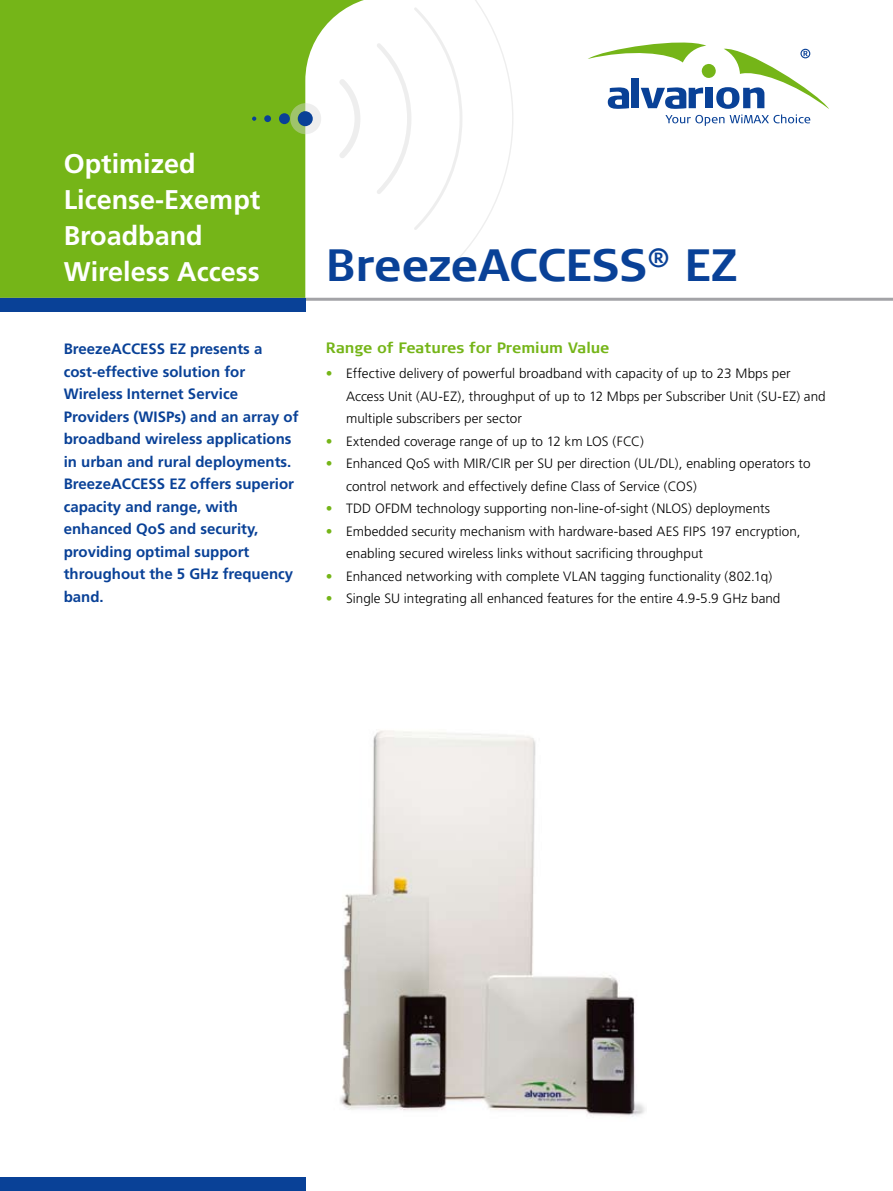
<style>
.page{position:relative;width:893px;height:1191px;background:#fff}
.page>*{position:absolute;margin:0;border:0;box-sizing:border-box;transform-origin:0 0}
.t1{font:700 45px "Signa Column";color:#094197}
.t2{font:700 27px/36px "Frutiger";color:#fff}
.t3{font:700 15px/22.5px "Frutiger";color:#094197}
.t4{font:700 15px "Signa Column";color:#75b518}
.t5{font:300 13.5px/22.5px "Frutiger";letter-spacing:.005em;color:#000}
.s1{color:#75b518}
</style>
<div class="page">
<svg style="left:588px;top:42px;width:241px;height:84px"></svg>
<img style="left:340px;top:730px;width:305px;height:387px">
<svg style="left:0;top:0;width:390px;height:298px;fill:#75b518"></svg>
<svg style="left:289px;top:103px;width:34px;height:31px"></svg>
<svg style="left:339px;top:79px;width:21px;height:79px"></svg>
<svg style="left:376px;top:0;width:137px;height:266px"></svg>
<div style="left:279px;top:113px;width:11px;height:11px;background:#094197;border-radius:50%"></div>
<div style="left:264px;top:115px;width:7px;height:7px;background:#094197;border-radius:50%"></div>
<svg style="left:252px;top:117px;width:4px;height:4px"></svg>
<div style="left:298px;top:111px;width:15px;height:15px;background:#094197;border-radius:50%"></div>
<hr style="left:0;top:298px;width:893px;height:3px;background:#a3a3a7">
<div style="left:0;top:298px;width:305px;height:13px;background:#094197"></div>
<div style="left:0;top:1177px;width:305px;height:14px;background:#094197"></div>
<h2 class="t2" style="left:64px;top:146px;width:198px">Optimized<br>License-Exempt<br>Broadband<br>Wireless Access</h2>
<p class="t3" style="left:64px;top:338px;width:236px">BreezeACCESS EZ presents a cost-effective solution for<br>Wireless Internet Service<br>Providers (WISPs) and an array of broadband wireless applications in urban and rural deployments.<br>BreezeACCESS EZ offers superior capacity and range, with enhanced QoS and security, providing optimal support throughout the 5 GHz frequency band.</p>
<h1 class="t1" style="left:326px;top:239px;width:413px">BreezeACCESS<sup>®</sup> EZ</h1>
<p class="t4" style="left:326px;top:339px;width:285px">Range of Features for Premium Value</p>
<p class="t5" style="left:346px;top:362px;width:481px;text-indent:-20px"><span class="s1">•</span> Effective delivery of powerful broadband with capacity of up to 23 Mbps per<br>Access Unit (AU-EZ), throughput of up to 12 Mbps per Subscriber Unit (SU-EZ) and multiple subscribers per sector</p>
<p class="t5" style="left:326px;top:430px;width:320px"><span class="s1">•</span> Extended coverage range of up to 12 km LOS (FCC)</p>
<p class="t5" style="left:346px;top:452px;width:466px;text-indent:-20px"><span class="s1">•</span> Enhanced QoS with MIR/CIR per SU per direction (UL/DL), enabling operators to control network and effectively define Class of Service (COS)</p>
<p class="t5" style="left:326px;top:497px;width:446px"><span class="s1">•</span> TDD OFDM technology supporting non-line-of-sight (NLOS) deployments</p>
<p class="t5" style="left:346px;top:520px;width:456px;text-indent:-20px"><span class="s1">•</span> Embedded security mechanism with hardware-based AES FIPS 197 encryption, enabling secured wireless links without sacrificing throughput</p>
<p class="t5" style="left:326px;top:565px;width:448px"><span class="s1">•</span> Enhanced networking with complete VLAN tagging functionality (802.1q)</p>
<p class="t5" style="left:326px;top:587px;width:456px"><span class="s1">•</span> Single SU integrating all enhanced features for the entire 4.9-5.9 GHz band</p>
</div>
